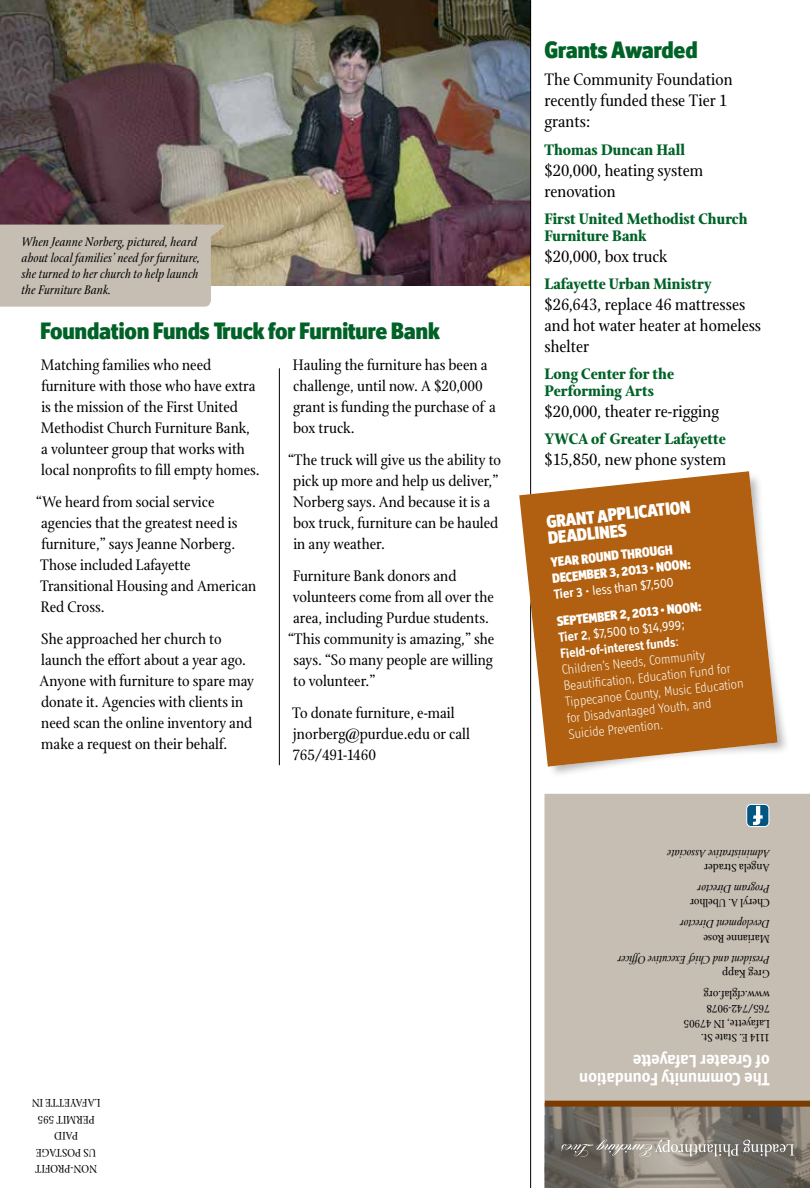
<style>
.page{position:relative;width:810px;height:1188px;background:#fff}
.page>*{position:absolute;margin:0;border:0;box-sizing:border-box;transform-origin:0 0}
.t1{font:900 24px "Officina Display ITC";letter-spacing:-.01em;color:#006227}
.t2{font:18px/21px "Stone Print";color:#000}
.t3{font:700 18px/18px "Officina Display ITC";color:#fff}
.t4{font:900 18px/16.5px "Officina Display ITC";color:#fff}
.t5{font:16.5px/21px "Stone Print";color:#000}
.t6{font:700 16.5px/16.5px "Stone Print";color:#006227}
.t7{font:300 13.5px/16.2px "Officina Display ITC";color:#fff}
.t8{font:italic 13.5px/16.2px "Stone Print";color:#000}
.t9{font:900 13.5px/16.2px "Officina Display ITC";color:#fff}
.t10{font:12px/16.5px "Stone Print";color:#000}
.t11{font:italic 12px "Stone Print";color:#000}
.s1{font-weight:700}
.s2{font-weight:400}
</style>
<div class="page">
<img style="left:0;top:0;width:530px;height:285px">
<hr style="left:530px;top:0;width:1px;height:1188px;background:#000">
<div style="left:544px;top:794px;width:266px;height:323px;background:#c6bdb3"></div>
<div style="left:747px;top:804px;width:22px;height:23px;background:#005581;border-radius:4px"></div>
<div style="left:747px;top:804px;width:22px;height:23px;border:1px solid #fff;border-radius:4px"></div>
<svg style="left:753px;top:806px;width:10px;height:19px"></svg>
<img style="left:545px;top:1107px;width:265px;height:81px">
<svg style="left:561px;top:1140px;width:233px;height:17px;background:#948f88"></svg>
<div style="left:545px;top:1101px;width:265px;height:6px;background:#7c3b00"></div>
<hr style="left:279px;top:368px;width:1px;height:397px;background:#000">
<svg style="left:0;top:225px;width:227px;height:82px;background:#c6bdb2"></svg>
<div style="left:520px;top:472px;width:270px;height:307px;background:#000;opacity:.3"></div>
<svg style="left:519px;top:471px;width:259px;height:296px;background:#bc7a39"></svg>
<svg style="left:687px;top:562px;width:4px;height:7px"></svg>
<svg style="left:698px;top:604px;width:3px;height:7px"></svg>
<p class="t8" style="left:22px;top:233px;width:180px">When Jeanne Norberg, pictured, heard about local families’ need for furniture, she turned to her church to help launch the Furniture Bank.</p>
<h1 class="t1" style="left:40px;top:317px;width:401px">Foundation Funds Truck for Furniture Bank</h1>
<p class="t5" style="left:41px;top:355px;width:220px">Matching families who need furniture with those who have extra is the mission of the First United Methodist Church Furniture Bank, a volunteer group that works with local nonprofits to fill empty homes.</p>
<p class="t5" style="left:36px;top:491px;width:222px">“We heard from social service agencies that the greatest need is furniture,” says Jeanne Norberg.<br>Those included Lafayette<br>Transitional Housing and American<br>Red Cross.</p>
<p class="t5" style="left:40px;top:628px;width:216px">She approached her church to launch the effort about a year ago.<br>Anyone with furniture to spare may donate it. Agencies with clients in need scan the online inventory and make a request on their behalf.</p>
<p class="t5" style="left:293px;top:355px;width:205px">Hauling the furniture has been a challenge, until now. A $20,000 grant is funding the purchase of a box truck.</p>
<p class="t5" style="left:293px;top:449px;width:210px;text-indent:-5px">“The truck will give us the ability to pick up more and help us deliver,”<br>Norberg says. And because it is a box truck, furniture can be hauled in any weather.</p>
<p class="t5" style="left:293px;top:565px;width:165px">Furniture Bank donors and</p>
<p class="t5" style="left:293px;top:586px;width:203px">volunteers come from all over the</p>
<p class="t5" style="left:293px;top:607px;width:197px">area, including Purdue students.</p>
<p class="t5" style="left:288px;top:628px;width:208px">“This community is amazing,” she</p>
<p class="t5" style="left:293px;top:649px;width:201px">says. “So many people are willing</p>
<p class="t5" style="left:293px;top:670px;width:84px">to volunteer.”</p>
<p class="t5" style="left:292px;top:702px;width:179px">To donate furniture, e-mail jnorberg@purdue.edu or call<br>765/491-1460</p>
<p class="t10" style="left:101px;top:1177px;width:70px;text-align:center;rotate:-180deg">NON-PROFIT<br>US POSTAGE<br>PAID<br>PERMIT 595<br>LAFAYETTE IN</p>
<h1 class="t1" style="left:544px;top:36px;width:155px">Grants Awarded</h1>
<p class="t2" style="left:544px;top:69px;width:190px">The Community Foundation recently funded these Tier 1 grants:</p>
<p class="t6" style="left:544px;top:141px;width:142px">Thomas Duncan Hall</p>
<p class="t2" style="left:544px;top:160px;width:160px">$20,000, heating system renovation</p>
<p class="t6" style="left:544px;top:211px;width:205px">First United Methodist Church<br>Furniture Bank</p>
<p class="t2" style="left:544px;top:245px;width:124px">$20,000, box truck</p>
<p class="t6" style="left:544px;top:275px;width:169px">Lafayette Urban Ministry</p>
<p class="t2" style="left:544px;top:294px;width:218px">$26,643, replace 46 mattresses and hot water heater at homeless shelter</p>
<p class="t6" style="left:544px;top:366px;width:131px">Long Center for the<br>Performing Arts</p>
<p class="t2" style="left:544px;top:401px;width:176px">$20,000, theater re-rigging</p>
<p class="t6" style="left:544px;top:430px;width:183px">YWCA of Greater Lafayette</p>
<p class="t2" style="left:544px;top:449px;width:183px">$15,850, new phone system</p>
<p class="t4" style="left:546px;top:514px;width:131px;rotate:-6deg">Grant Applic ation<br>Deadlin es</p>
<p class="t9" style="left:550px;top:554px;width:124px;rotate:-6deg">Year round through<br>Decemb er 3, 2013 • noon</p>
<p class="t9" style="left:553px;top:581px;width:122px;line-height:27px;rotate:-6deg"><span class="s1">Tier 3</span> <span class="s2">• less than $7,500<br></span>Septemb er 2, 2013 • noon</p>
<p class="t7" style="left:558px;top:629px;width:181px;rotate:-6deg"><span class="s1">Tier 2</span><span class="s2">, $7,500 to $14,999;<br></span><span class="s1">Field-of-interest funds</span><span class="s2">:<br></span>Children’s Needs, Community<br>Beautifi cation, Education Fund for<br>Tippecanoe County, Music Education for Disadvantaged Youth, and<br>Suicide Prevention.</p>
<p class="t11" style="left:770px;top:861px;width:104px;rotate:-180deg">Administrative Associate</p>
<p class="t10" style="left:770px;top:876px;width:67px;rotate:-180deg">Angela Strader</p>
<p class="t11" style="left:770px;top:896px;width:74px;rotate:-180deg">Program Director</p>
<p class="t10" style="left:770px;top:911px;width:81px;rotate:-180deg">Cheryl A. Ubelhor</p>
<p class="t11" style="left:770px;top:931px;width:91px;rotate:-180deg">Development Director</p>
<p class="t10" style="left:770px;top:947px;width:68px;rotate:-180deg">Marianne Rose</p>
<p class="t11" style="left:770px;top:966px;width:154px;rotate:-180deg">President and Chief Executive Officer</p>
<p class="t10" style="left:770px;top:982px;width:49px;rotate:-180deg">Greg Kapp</p>
<p class="t10" style="left:770px;top:1045px;width:87px;line-height:14.4px;rotate:-180deg">1114 E. State St.<br>Lafayette, IN 47905<br>765/742-9078 www.cfglaf.org</p>
<p class="t3" style="left:770px;top:1088px;width:192px;rotate:-180deg">The Community Foundation of Greater Lafayette</p>
</div>
